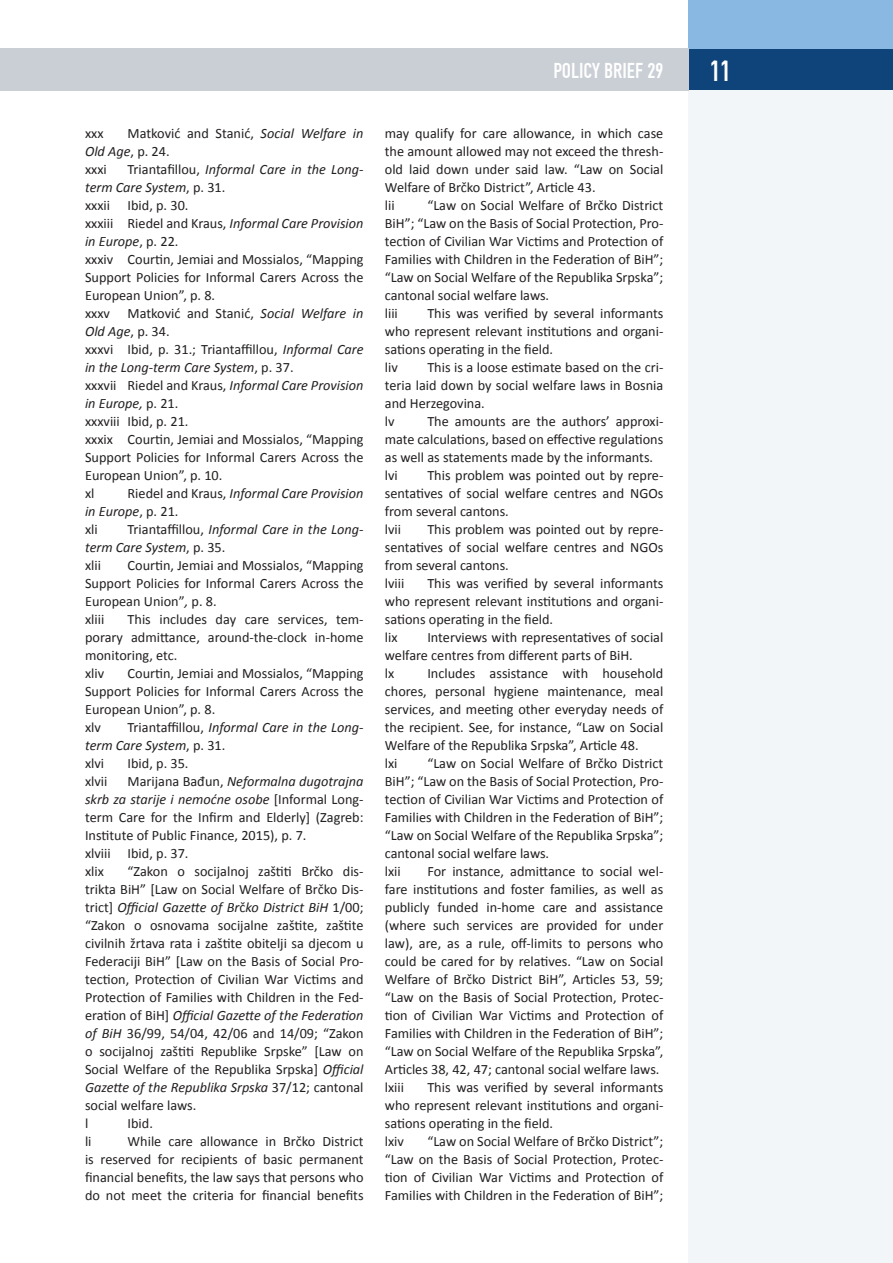
<style>
.page{position:relative;width:893px;height:1263px;background:#fff}
.page>*{position:absolute;margin:0;border:0;box-sizing:border-box;transform-origin:0 0}
.t1{font:30px "H Fette Engschrift";color:#fff}
.t2{font:22.5px "H Fette Engschrift";color:#fff}
.t3{font:14.25px/18px "Calibri";color:#231f20}
.t4{font:italic 14.25px/18px "Calibri";color:#231f20}
.s1{font-style:italic}
.s2{font-style:normal}
</style>
<div class="page">
<div style="left:689px;top:48px;width:204px;height:43px;background:#0f447a"></div>
<div style="left:689px;top:0;width:204px;height:48px;background:#89b9e3"></div>
<div style="left:689px;top:91px;width:204px;height:1172px;background:#f3f6f8"></div>
<div style="left:0;top:48px;width:689px;height:43px;background:#c9cfd5"></div>
<p class="t3" style="left:85px;top:124px;width:280px;text-indent:43px">Matković and Stanić, <span class="s1">Social Welfare in<br>Old Age</span>, p. 24.<br>xxxi</p>
<p class="t3" style="left:85px;top:124px;width:20px">xxx</p>
<p class="t3" style="left:85px;top:160px;width:280px;text-indent:43px">Triantafillou, <span class="s1">Informal Care in the Long&shy;term Care System</span>, p. 31.<br>xxxii Ibid, p. 30.<br>xxxiii R iedel and Kraus, <span class="s1">Informal Care Provision in Europe</span>, p. 22.<br>xxxiv Courtin, Jemiai and Mossialos, “Mapping<br>Support Policies for Informal Carers Across the<br>European Union”, p. 8.<br>xxxv Matković and Stanić, <span class="s1">Social Welfare in<br>Old Age</span>, p. 34.<br>xxxvi Ibid, p. 31.; Triantaffillou, <span class="s1">Informal Care in the Long-term Care System</span>, p. 37.<br>xxxvii R iedel and Kraus, <span class="s1">Informal Care Provision in Europe,</span> p. 21.<br>xxxviii Ibid, p. 21.<br>xxxix Courtin, Jemiai and Mossialos, “Mapping<br>Support Policies for Informal Carers Across the<br>European Union”, p. 10.<br>xl R</p>
<p class="t4" style="left:85px;top:484px;width:280px;text-indent:50px"><span class="s2">iedel and Kraus,</span> Informal Care Provision in Europe<span class="s2">, p. 21.<br>xli</span></p>
<p class="t4" style="left:85px;top:520px;width:280px;text-indent:43px"><span class="s2">Triantaffillou,</span> Informal Care in the Long&shy;term Care System<span class="s2">, p. 35.<br>xlii</span></p>
<p class="t3" style="left:85px;top:556px;width:280px;text-indent:43px">Courtin, Jemiai and Mossialos, “Mapping<br>Support Policies for Informal Carers Across the<br>European Union”<span class="s1">,</span> p. 8.<br>xliii This includes day care services, tem&shy;porary admittance, around-the-clock in-home monitoring, etc.<br>xliv</p>
<p class="t3" style="left:85px;top:664px;width:280px;text-indent:43px">Courtin, Jemiai and Mossialos, “Mapping<br>Support Policies for Informal Carers Across the<br>European Union”, p. 8.<br>xlv</p>
<p class="t4" style="left:85px;top:718px;width:280px;text-indent:43px"><span class="s2">Triantaffillou,</span> Informal Care in the Long&shy;term Care System<span class="s2">, p. 31.<br>xlvi</span></p>
<p class="t3" style="left:128px;top:754px;width:62px">Ibid, p. 35.</p>
<p class="t3" style="left:85px;top:772px;width:280px;text-indent:43px">Marijana Bađun, <span class="s1">Neformalna dugotrajna skrb za starije i nemoćne osobe</span> [Informal Long&shy;term Care for the Infirm and Elderly] (Zagreb:<br>Institute of Public Finance, 2015), p. 7.<br>xlviii Ibid, p. 37.<br>xlix</p>
<p class="t3" style="left:85px;top:772px;width:24px">xlvii</p>
<p class="t3" style="left:85px;top:862px;width:280px;text-indent:43px">“Zakon o socijalnoj zaštiti Brčko dis&shy;trikta BiH” [Law on Social Welfare of Brčko Dis&shy;trict] <span class="s1">Official Gazette of Br</span>č<span class="s1">ko District BiH</span> 1/00; “Zakon o osnovama socijalne zaštite, zaštite civilnih žrtava rata i zaštite obitelji sa djecom u Federaciji BiH” [Law on the Basis of Social Pro&shy;tection, Protection of Civilian War Victims and Protection of Families with Children in the Fed&shy;eration of BiH] <span class="s1">Official Gazette of the Federation of BiH</span> 36/99, 54/04, 42/06 and 14/09; “Zakon o socijalnoj zaštiti Republike Srpske” [Law on Social Welfare of the Republika Srpska] <span class="s1">Official Gazette of the Republika Srpska</span> 37/12; cantonal social welfare laws.<br>l</p>
<p class="t3" style="left:128px;top:1114px;width:27px">Ibid.</p>
<p class="t3" style="left:85px;top:1132px;width:280px;text-align:justify;text-indent:43px">While care allowance in Brčko District is reserved for recipients of basic permanent financial benefits, the law says that persons who do not meet the criteria for financial benefits</p>
<p class="t3" style="left:85px;top:1132px;width:8px">li</p>
<h2 class="t2" style="left:553px;top:57px;width:111px">POLICY BRIEF 29</h2>
<h1 class="t1" style="left:710px;top:53px;width:23px">11</h1>
<p class="t3" style="left:385px;top:124px;width:280px">may qualify for care allowance, in which case the amount allowed may not exceed the thresh&shy;old laid down under said law. “Law on Social Welfare of Brčko District”, Article 43.<br>lii</p>
<p class="t3" style="left:385px;top:196px;width:280px;text-indent:43px">“Law on Social Welfare of Brčko District BiH”; “Law on the Basis of Social Protection, Pro&shy;tection of Civilian War Victims and Protection of Families with Children in the Federation of BiH”; “Law on Social Welfare of the Republika Srpska”; cantonal social welfare laws.<br>liii</p>
<p class="t3" style="left:385px;top:304px;width:280px;text-indent:43px">This was verified by several informants who represent relevant institutions and organi&shy;sations operating in the field.<br>liv</p>
<p class="t3" style="left:385px;top:358px;width:280px;text-indent:43px">This is a loose estimate based on the cri&shy;teria laid down by social welfare laws in Bosnia and Herzegovina.<br>lv T</p>
<p class="t3" style="left:385px;top:412px;width:280px;text-indent:49px">he amounts are the authors’ approxi&shy;mate calculations, based on effective regulations as well as statements made by the informants. lvi T</p>
<p class="t3" style="left:385px;top:466px;width:280px;text-indent:49px">his problem was pointed out by repre&shy;sentatives of social welfare centres and NGOs from several cantons.<br>lvii This problem was pointed out by repre&shy;sentatives of social welfare centres and NGOs from several cantons.<br>lviii</p>
<p class="t3" style="left:385px;top:574px;width:280px;text-indent:43px">This was verified by several informants who represent relevant institutions and organi&shy;sations operating in the field.<br>lix</p>
<p class="t3" style="left:385px;top:628px;width:280px;text-indent:43px">Interviews with representatives of social welfare centres from different parts of BiH.<br>lx</p>
<p class="t3" style="left:385px;top:664px;width:280px;text-indent:43px">Includes assistance with household chores, personal hygiene maintenance, meal services, and meeting other everyday needs of the recipient. See, for instance, “Law on Social Welfare of the Republika Srpska”, Article 48.<br>lxi</p>
<p class="t3" style="left:385px;top:754px;width:280px;text-indent:43px">“Law on Social Welfare of Brčko District BiH”; “Law on the Basis of Social Protection, Pro&shy;tection of Civilian War Victims and Protection of Families with Children in the Federation of BiH”; “Law on Social Welfare of the Republika Srpska”; cantonal social welfare laws.<br>lxii</p>
<p class="t3" style="left:385px;top:862px;width:280px;text-indent:43px">For instance, admittance to social wel&shy;fare institutions and foster families, as well as publicly funded in-home care and assistance (where such services are provided for under law), are, as a rule, off-limits to persons who could be cared for by relatives. “Law on Social Welfare of Brčko District BiH”, Articles 53, 59; “Law on the Basis of Social Protection, Protec&shy;tion of Civilian War Victims and Protection of Families with Children in the Federation of BiH”; “Law on Social Welfare of the Republika Srpska”, Articles 38, 42, 47; cantonal social welfare laws. lxiii</p>
<p class="t3" style="left:385px;top:1078px;width:280px;text-indent:43px">This was verified by several informants who represent relevant institutions and organi&shy;sations operating in the field.<br>lxiv</p>
<p class="t3" style="left:385px;top:1132px;width:280px;text-align:justify;text-indent:43px">“Law on Social Welfare of Brčko District”; “Law on the Basis of Social Protection, Protec&shy;tion of Civilian War Victims and Protection of Families with Children in the Federation of BiH”;</p>
</div>
